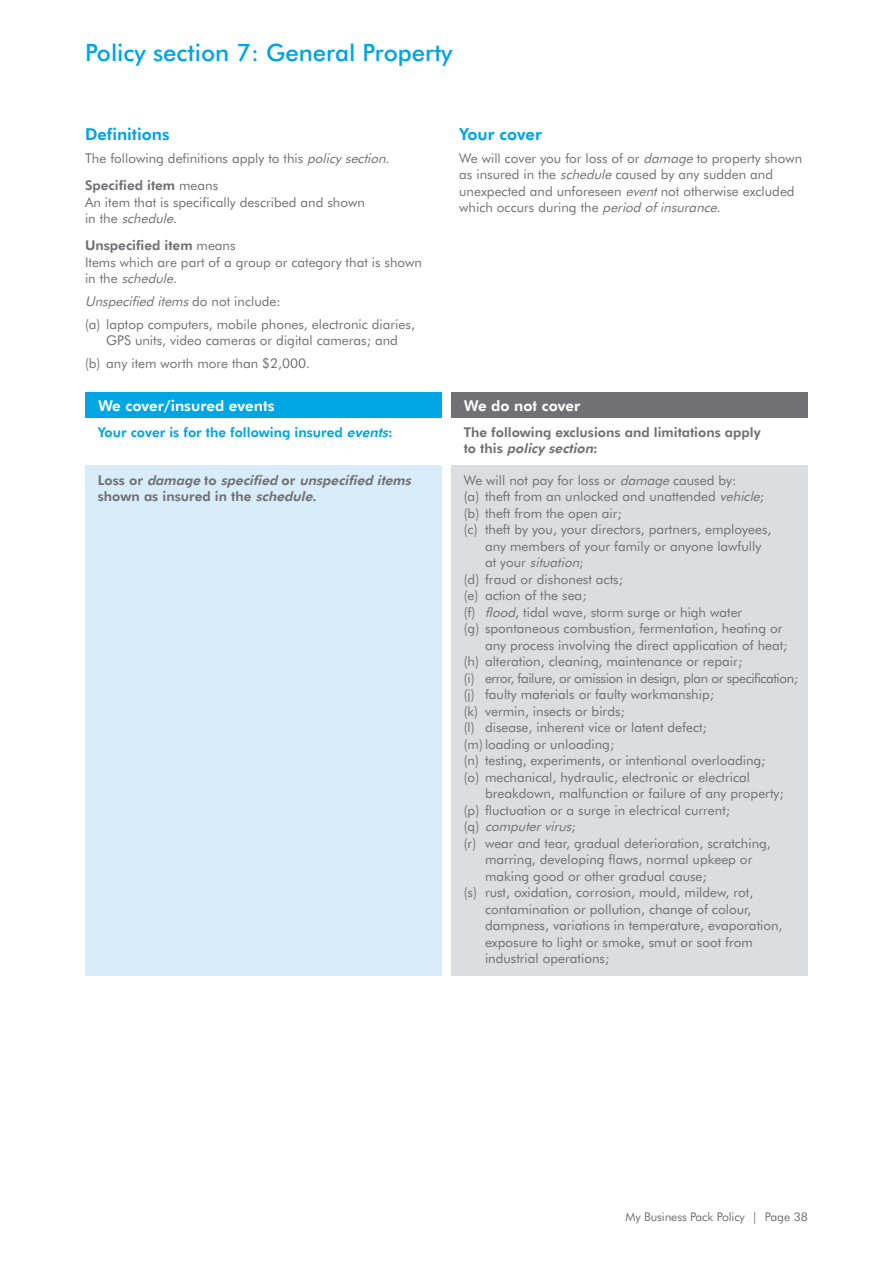
<style>
.page{position:relative;width:893px;height:1263px;background:#fff}
.page>*{position:absolute;margin:0;border:0;box-sizing:border-box;transform-origin:0 0}
.t1{font:500 24px "AIG Futura";color:#00a5e3}
.t2{font:800 16.5px "AIG Futura";color:#00a5e3}
.t3{font:800 15px "AIG Futura";color:#fff}
.t4{font:13.5px/16.5px "AIG Futura";color:#717074}
.t5{font:italic 800 13.5px/16.5px "AIG Futura";color:#717074}
.t6{font:800 13.5px/16.5px "AIG Futura";color:#717074}
.t7{font:13.5px "AIG Futura";letter-spacing:-.03em;color:#717074}
.t8{font:800 13.5px "AIG Futura";color:#00a5e3}
.t9{font:italic 13.5px "AIG Futura";color:#717074}
.t10{font:12px "AIG Futura";letter-spacing:-.01em;color:#717074}
.s1{font-style:italic}
.s2{font-weight:800}
.s3{font-style:normal}
</style>
<div class="page">
<div style="left:85px;top:466px;width:356px;height:510px;background:#d8edf9"></div>
<div style="left:451px;top:466px;width:357px;height:510px;background:#dcdddf"></div>
<div style="left:85px;top:392px;width:356px;height:26px;background:#00a5e3"></div>
<div style="left:451px;top:392px;width:357px;height:26px;background:#717074"></div>
<h1 class="t1" style="left:85px;top:38px;width:369px">Policy section 7: General Property</h1>
<p class="t2" style="left:85px;top:124px;width:86px">Definitions</p>
<p class="t4" style="left:85px;top:144px;width:306px;line-height:27.2px">The following definitions apply to this <span class="s1">policysection</span>.<br><span class="s2">Specified item</span> means</p>
<p class="t4" style="left:85px;top:193px;width:281px">An item that is specifically described and shown i n t h e <span class="s1">schedule</span>.</p>
<p class="t4" style="left:85px;top:237px;width:339px"><span class="s2">Unspecified item</span> means<br>Items which are part of a group or category that is shown i n t h e <span class="s1">schedule</span>.</p>
<p class="t4" style="left:85px;top:290px;width:331px;line-height:23px"><span class="s1">Unspecified items</span>d o n o t i n c l u d e :<br>(a) laptop computers, mobile phones, electronic diaries,</p>
<p class="t4" style="left:85px;top:329px;width:314px;line-height:23px;text-indent:21px">GPS units, video cameras or digital cameras; and (b) any item worth more than $2,000.</p>
<p class="t2" style="left:459px;top:124px;width:84px">Your cover</p>
<p class="t4" style="left:459px;top:150px;width:345px">We will cover you for loss of or <span class="s1">damage</span> to property shown as insured in the <span class="s1">schedule</span> caused by any sudden and unexpected and unforeseen <span class="s1">event</span>not otherwise excluded which occurs during the <span class="s1">period ofinsurance</span>.</p>
<p class="t3" style="left:98px;top:396px;width:178px">We cover/insured events</p>
<p class="t3" style="left:464px;top:396px;width:118px">We do not cover</p>
<p class="t8" style="left:98px;top:424px;width:296px">Your cover is for the following insured <span class="s1">events</span>:</p>
<p class="t5" style="left:98px;top:471px;width:318px"><span class="s3">L o s s o r</span> damage <span class="s3">t o</span> specified <span class="s3">o r</span> unspecified items <span class="s3">shown as insured in the</span> schedule<span class="s3">.</span></p>
<p class="t6" style="left:464px;top:423px;width:298px">The following exclusions and limitations apply t o t h i s <span class="s1">policy section</span>:</p>
<p class="t4" style="left:464px;top:471px;width:274px">We will not pay for loss or <span class="s1">damage</span> caused by:</p>
<p class="t4" style="left:464px;top:488px;width:302px">(a) theft from an unlocked and unattended <span class="s1">vehicle</span>;</p>
<p class="t4" style="left:464px;top:504px;width:160px">(b) theft from the open air;</p>
<p class="t4" style="left:464px;top:521px;width:309px">(c) theft by you, your directors, partners, employees,</p>
<p class="t4" style="left:485px;top:537px;width:278px">any members of your family or anyone lawfully</p>
<p class="t9" style="left:485px;top:554px;width:100px"><span class="s3">a t yo u r</span> situation<span class="s3">;</span></p>
<p class="t4" style="left:464px;top:570px;width:161px">(d) fraud or dishonest acts;</p>
<p class="t4" style="left:464px;top:587px;width:124px">(e) action of the sea;</p>
<p class="t4" style="left:464px;top:603px;width:280px">(f) <span class="s1">flood</span>, tidal wave, storm surge or high water</p>
<p class="t4" style="left:464px;top:620px;width:320px">(g) spontaneous combustion, fermentation, heating or</p>
<p class="t4" style="left:485px;top:636px;width:304px">any process involving the direct application of heat;</p>
<p class="t4" style="left:464px;top:653px;width:280px">(h) alteration, cleaning, maintenance or repair;</p>
<p class="t7" style="left:464px;top:670px;width:336px">(i) error, failure, or omission in design, plan or specification;</p>
<p class="t4" style="left:464px;top:686px;width:252px">(j) faulty materials or faulty workmanship;</p>
<p class="t4" style="left:464px;top:702px;width:163px">(k) vermin, insects or birds;</p>
<p class="t4" style="left:464px;top:719px;width:245px">(l) disease, inherent vice or latent defect;</p>
<p class="t4" style="left:464px;top:735px;width:152px">(m) loading or unloading;</p>
<p class="t4" style="left:464px;top:752px;width:303px">(n) testing, experiments, or intentional overloading;</p>
<p class="t4" style="left:464px;top:768px;width:288px">(o) mechanical, hydraulic, electronic or electrical</p>
<p class="t4" style="left:485px;top:785px;width:300px">breakdown, malfunction or failure of any property;</p>
<p class="t4" style="left:464px;top:801px;width:268px">(p) fluctuation or a surge in electrical current;</p>
<p class="t9" style="left:464px;top:818px;width:113px"><span class="s3">( q )</span> computervirus<span class="s3">;</span></p>
<p class="t4" style="left:464px;top:834px;width:308px">(r) wear and tear, gradual deterioration, scratching,</p>
<p class="t4" style="left:485px;top:851px;width:269px">marring, developing flaws, normal upkeep or</p>
<p class="t4" style="left:485px;top:867px;width:223px">making good or other gradual cause;</p>
<p class="t4" style="left:464px;top:884px;width:291px">(s) rust, oxidation, corrosion, mould, mildew, rot,</p>
<p class="t4" style="left:485px;top:900px;width:268px">contamination or pollution, change of colour,</p>
<p class="t4" style="left:485px;top:917px;width:299px">dampness, variations in temperature, evaporation,</p>
<p class="t4" style="left:485px;top:933px;width:270px">exposure to light or smoke, smut or soot from</p>
<p class="t4" style="left:485px;top:950px;width:126px">industrial operations;</p>
<p class="t10" style="left:626px;top:1209px;width:184px">My Business Pack Policy | Page 38</p>
</div>
